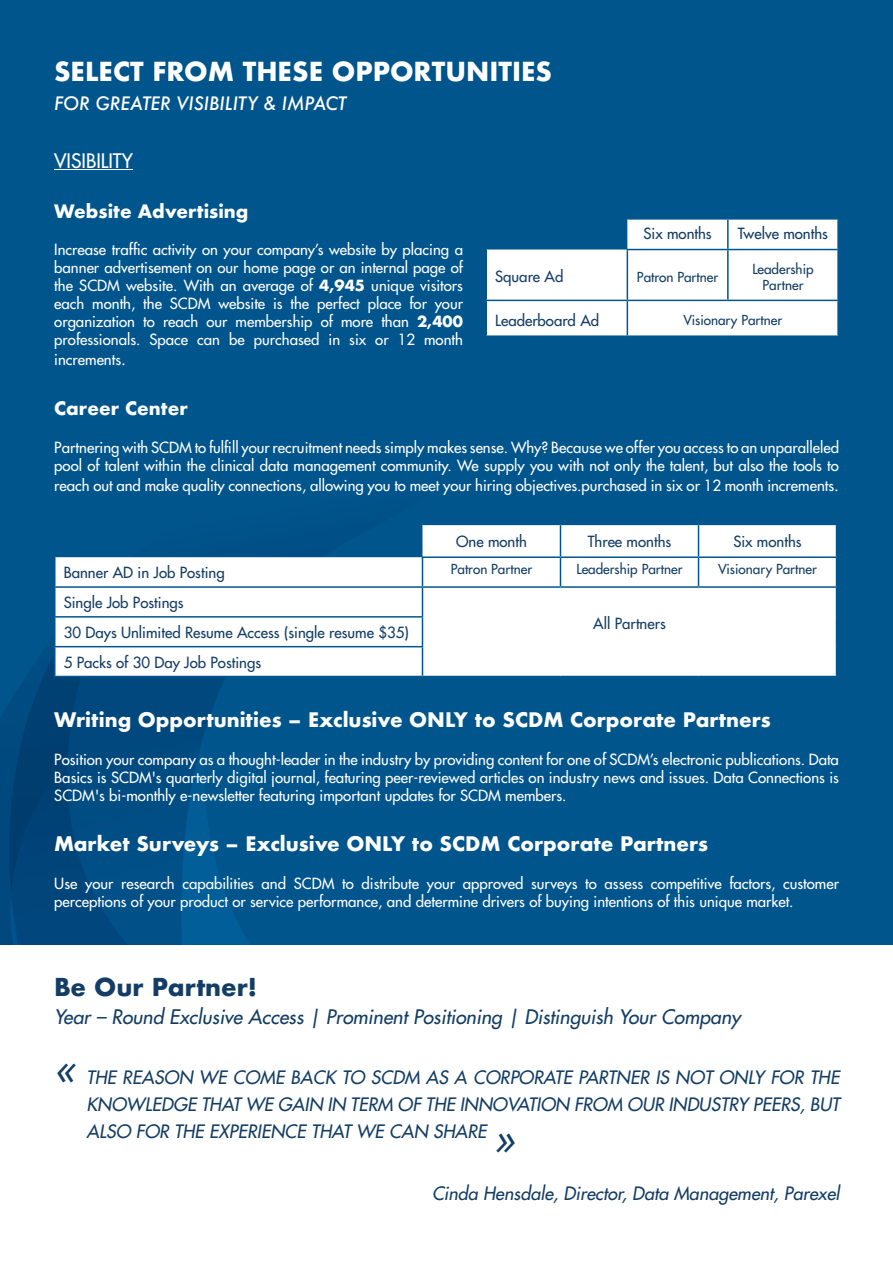
<style>
.page{position:relative;width:893px;height:1263px;background:#fff}
.page>*{position:absolute;margin:0;border:0;box-sizing:border-box;transform-origin:0 0}
.t1{font:italic 40.05px "Futura";color:#133d65}
.t2{font:700 25.5px "Futura";color:#fff}
.t3{font:700 24px "Futura";color:#133d65}
.t4{font:700 19.5px "Futura";color:#fff}
.t5{font:italic 19.5px "Futura";color:#133d65}
.t6{font:19.5px "Futura";color:#fff}
.t7{font:italic 18px/27px "Futura";color:#133d65;text-align:justify}
.t8{font:700 18px "Futura";color:#fff}
.t9{font:italic 500 18px "Futura";color:#fff}
.t10{font:15px/18px "Futura";color:#fff;text-align:justify}
.t11{font:15px "Futura";color:#133d65}
.t12{font:13.5px/16.2px "Futura";color:#133d65;text-align:center}
.s1{font-weight:700}
.s2{font-size:16.5px}
</style>
<div class="page">
<div style="left:0;top:0;width:893px;height:946px;background:#00558d"></div>
<svg style="left:0;top:654px;width:559px;height:292px"></svg>
<hr style="left:54px;top:169px;width:79px;height:1px;background:#fff">
<svg style="left:56px;top:525px;width:780px;height:151px;background:#e3ecf2"></svg>
<hr style="left:560px;top:525px;width:1px;height:31px;background:#00558d">
<hr style="left:698px;top:525px;width:1px;height:31px;background:#00558d">
<hr style="left:422px;top:556px;width:138px;height:2px;background:#00558d">
<hr style="left:560px;top:556px;width:138px;height:2px;background:#00558d">
<svg style="left:560px;top:558px;width:1px;height:28px"></svg>
<hr style="left:698px;top:556px;width:139px;height:2px;background:#00558d">
<svg style="left:698px;top:558px;width:1px;height:28px"></svg>
<hr style="left:54px;top:586px;width:368px;height:2px;background:#00558d">
<hr style="left:422px;top:586px;width:138px;height:2px;background:#00558d">
<hr style="left:560px;top:586px;width:138px;height:2px;background:#00558d">
<hr style="left:698px;top:586px;width:139px;height:2px;background:#00558d">
<hr style="left:54px;top:616px;width:369px;height:2px;background:#00558d">
<hr style="left:54px;top:646px;width:369px;height:1px;background:#00558d">
<hr style="left:54px;top:647px;width:2px;height:29px;background:#00558d">
<hr style="left:54px;top:676px;width:368px;height:1px;background:#00558d">
<svg style="left:422px;top:558px;width:1px;height:118px"></svg>
<hr style="left:422px;top:676px;width:138px;height:1px;background:#00558d">
<svg style="left:486px;top:220px;width:351px;height:115px;background:#e1ebf1"></svg>
<hr style="left:727px;top:220px;width:2px;height:29px;background:#00558d">
<hr style="left:485px;top:250px;width:2px;height:50px;background:#00558d">
<hr style="left:627px;top:249px;width:101px;height:1px;background:#00558d">
<hr style="left:627px;top:250px;width:1px;height:50px;background:#00558d">
<hr style="left:728px;top:249px;width:111px;height:1px;background:#00558d">
<hr style="left:727px;top:250px;width:2px;height:50px;background:#00558d">
<hr style="left:485px;top:300px;width:142px;height:1px;background:#00558d">
<hr style="left:485px;top:301px;width:2px;height:34px;background:#00558d">
<hr style="left:627px;top:300px;width:101px;height:1px;background:#00558d">
<hr style="left:627px;top:301px;width:1px;height:34px;background:#00558d">
<hr style="left:728px;top:300px;width:111px;height:1px;background:#00558d">
<p class="t2" style="left:54px;top:53px;width:500px">SELECT FROM THESE OPPORTUNITIES</p>
<p class="t9" style="left:54px;top:91px;width:294px">FOR GREATER VISIBILITY &amp; IMPACT</p>
<p class="t6" style="left:54px;top:148px;width:81px">VISIBILITY</p>
<p class="t8" style="left:54px;top:198px;width:196px">Website Advertising</p>
<p class="t10" style="left:54px;top:241px;width:410px">Increase traffic activity on your company’s website by placing a banner advertisement on our home page or an internal page of the SCDM website. With an average of <span class="s1">4,945</span> unique visitors each month, the SCDM website is the perfect place for your organization to reach our membership of more than <span class="s1">2,400 </span>professionals. Space can be purchased in six or 12 month</p>
<p class="t10" style="left:54px;top:351px;width:73px">increments<span class="s2">.</span></p>
<p class="t8" style="left:54px;top:395px;width:135px">Career Center</p>
<p class="t10" style="left:54px;top:439px;width:786px">Partnering with SCDM to fulfill your recruitment needs simply makes sense. Why? Because we offer you access to an unparalleled pool of talent within the clinical data management community. We supply you with not only the talent, but also the tools to</p>
<p class="t10" style="left:54px;top:476px;width:786px">reach out and make quality connections, allowing you to meet your hiring objectives.purchased in six or 12 month increments<span class="s2">.</span></p>
<p class="t11" style="left:643px;top:224px;width:70px">Six months</p>
<p class="t11" style="left:738px;top:224px;width:92px">Twelve months</p>
<p class="t11" style="left:495px;top:267px;width:70px">Square Ad</p>
<p class="t12" style="left:637px;top:269px;width:83px">Patron Partner</p>
<p class="t12" style="left:752px;top:261px;width:63px">Leadership<br>Partner</p>
<p class="t11" style="left:495px;top:311px;width:105px">Leaderboard Ad</p>
<p class="t12" style="left:683px;top:312px;width:100px">Visionary Partner</p>
<p class="t11" style="left:456px;top:532px;width:72px">One month</p>
<p class="t11" style="left:588px;top:532px;width:85px">Three months</p>
<p class="t11" style="left:733px;top:532px;width:70px">Six months</p>
<p class="t11" style="left:64px;top:563px;width:162px">Banner AD in Job Posting</p>
<p class="t12" style="left:451px;top:561px;width:83px">Patron Partner</p>
<p class="t12" style="left:576px;top:561px;width:108px">Leadership Partner</p>
<p class="t12" style="left:718px;top:561px;width:100px">Visionary Partner</p>
<p class="t11" style="left:64px;top:593px;width:121px">Single Job Postings</p>
<p class="t11" style="left:593px;top:614px;width:74px">All Partners</p>
<p class="t11" style="left:64px;top:623px;width:346px">30 Days Unlimited Resume Access (single resume $35)</p>
<p class="t11" style="left:64px;top:652px;width:199px">5 Packs of 30 Day Job Postings</p>
<p class="t4" style="left:54px;top:706px;width:718px">Writing Opportunities – Exclusive ONLY to SCDM Corporate Partners</p>
<p class="t10" style="left:54px;top:751px;width:786px">Position your company as a thought-leader in the industry by providing content for one of SCDM’s electronic publications. Data Basics is SCDM's quarterly digital journal, featuring peer-reviewed articles on industry news and issues. Data Connections is SCDM's bi-monthly e-newsletter featuring important updates for SCDM members.</p>
<p class="t4" style="left:54px;top:830px;width:655px">Market Surveys – Exclusive ONLY to SCDM Corporate Partners</p>
<p class="t10" style="left:54px;top:874px;width:786px">Use your research capabilities and SCDM to distribute your approved surveys to assess competitive factors, customer perceptions of your product or service performance, and determine drivers of buying intentions of this unique market.</p>
<p class="t3" style="left:54px;top:969px;width:205px">Be Our Partner!</p>
<p class="t5" style="left:54px;top:1005px;width:688px">Year – Round Exclusive Access | Prominent Positioning | Distinguish Your Company</p>
<p class="t1" style="left:54px;top:1046px;width:22px">«</p>
<p class="t7" style="left:86px;top:1064px;width:755px">THE REASON WE COME BACK TO SCDM AS A CORPORATE PARTNER IS NOT ONLY FOR THE KNOWLEDGE THAT WE GAIN IN TERM OF THE INNOVATION FROM OUR INDUSTRY PEERS, BUT ALSO FOR THE EXPERIENCE THAT WE CAN SHARE</p>
<p class="t1" style="left:493px;top:1116px;width:22px">»</p>
<p class="t7" style="left:432px;top:1180px;width:409px">Cinda Hensdale, Director, Data Management, Parexel</p>
</div>
